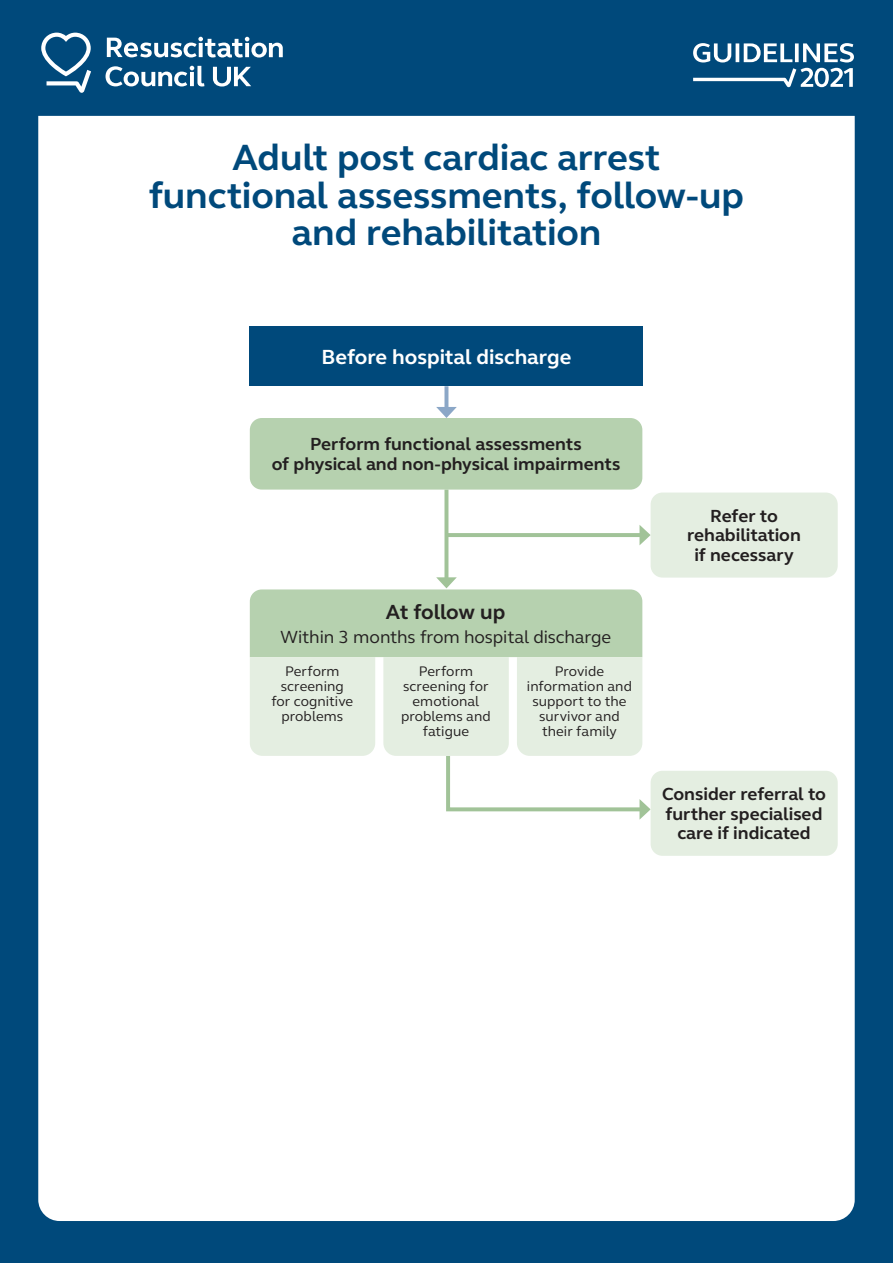
<style>
.page{position:relative;width:893px;height:1263px;background:#00497b}
.page>*{position:absolute;margin:0;border:0;box-sizing:border-box;transform-origin:0 0}
.t1{font:700 37.5px/37.5px "Resus";letter-spacing:-.005em;color:#00497b;text-align:center}
.ALG_b-head{font:700 21px "Resus";color:#fff}
.ALG_c-head{font:700 21px "Resus";letter-spacing:-.01em;color:#231f20}
.ALG_d-head{font:700 18px/19.5px "Resus";color:#231f20;text-align:center}
.ALG_d-head-2{font:18px "Resus";letter-spacing:-.01em;color:#231f20}
.ALG_body_copy{font:14.25px/15px "Resus";letter-spacing:.005em;color:#231f20;text-align:center}
</style>
<div class="page">
<div style="left:38px;top:116px;width:817px;height:1105px;background:#fff"></div>
<svg style="left:107px;top:37px;width:176px;height:21px"></svg>
<svg style="left:106px;top:66px;width:98px;height:20px"></svg>
<svg style="left:213px;top:67px;width:38px;height:20px"></svg>
<svg style="left:41px;top:33px;width:50px;height:60px"></svg>
<svg style="left:693px;top:43px;width:161px;height:44px"></svg>
<div style="left:250px;top:418px;width:392px;height:72px;background:#b6d1af;border-radius:12px"></div>
<svg style="left:444px;top:386px;width:4px;height:21px"></svg>
<svg style="left:436px;top:407px;width:21px;height:11px"></svg>
<svg style="left:444px;top:490px;width:4px;height:87px"></svg>
<svg style="left:250px;top:577px;width:401px;height:243px;background:#dfebdc"></svg>
<div style="left:651px;top:492px;width:187px;height:86px;background:#e4eee1;border-radius:12px"></div>
<div style="left:651px;top:771px;width:187px;height:85px;background:#e4eee1;border-radius:12px"></div>
<hr style="left:446px;top:533px;width:197px;height:4px;background:#a1c398">
<svg style="left:639px;top:525px;width:12px;height:20px"></svg>
<svg style="left:250px;top:327px;width:393px;height:59px"></svg>
<p class="t1" style="left:233px;top:139px;width:429px">Adult post cardiac arrest</p>
<p class="t1" style="left:149px;top:177px;width:597px">functional assessments, follow-up and rehabilitation</p>
<p class="ALG_b-head" style="left:322px;top:344px;width:251px">Before hospital discharge</p>
<p class="ALG_d-head" style="left:272px;top:435px;width:350px">Perform functional assessments<br>of physical and non-physical impairments</p>
<p class="ALG_c-head" style="left:386px;top:599px;width:121px">At follow up</p>
<p class="ALG_d-head-2" style="left:280px;top:626px;width:333px">Within 3 months from hospital discharge</p>
<p class="ALG_body_copy" style="left:271px;top:663px;width:83px">Perform screening for cognitive problems</p>
<p class="ALG_body_copy" style="left:401px;top:663px;width:91px">Perform screening for emotional problems and fatigue</p>
<p class="ALG_body_copy" style="left:527px;top:663px;width:107px">Provide information and support to the survivor and their family</p>
<p class="ALG_d-head" style="left:687px;top:506px;width:115px">Refer to rehabilitation if necessary</p>
<p class="ALG_d-head" style="left:662px;top:784px;width:165px">Consider referral to further specialised care if indicated</p>
</div>
